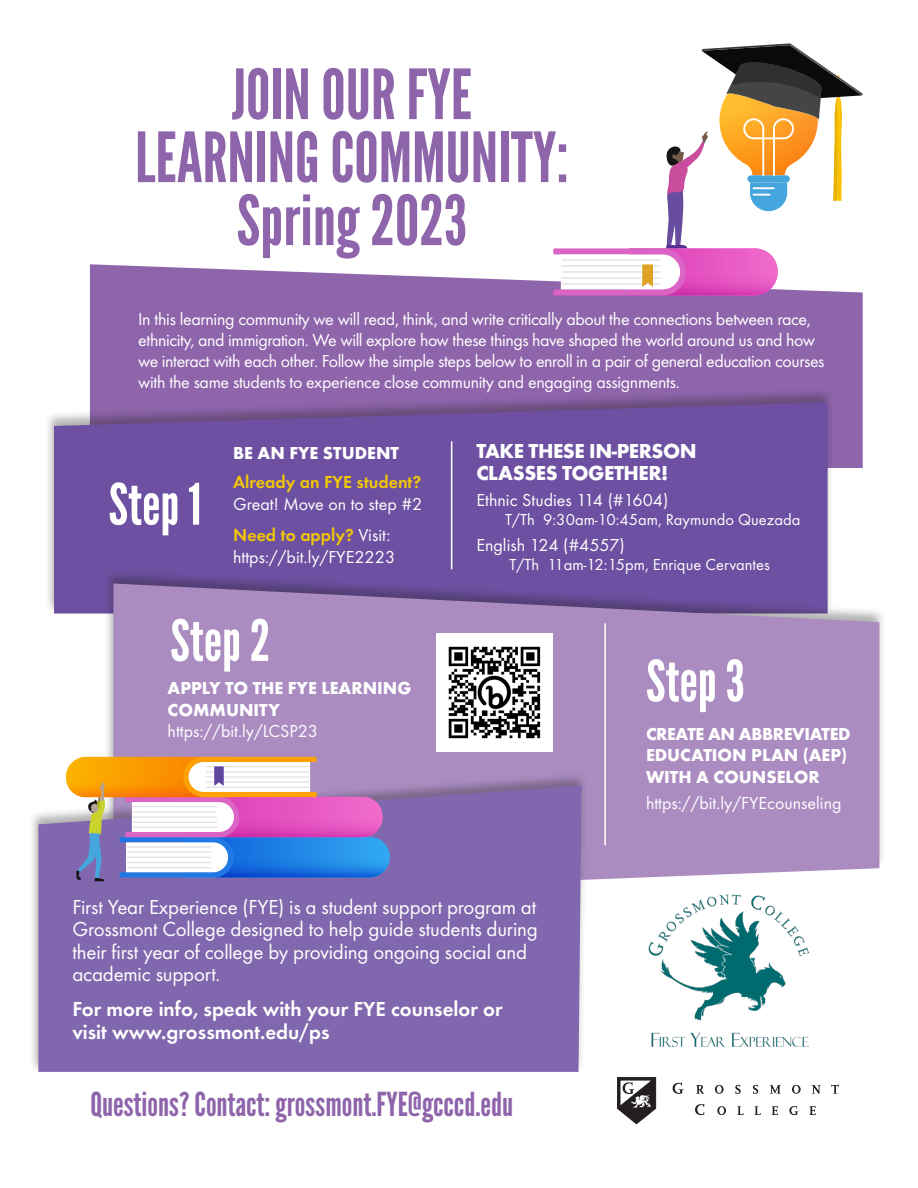
<style>
.page{position:relative;width:918px;height:1188px;background:#fff}
.page>*{position:absolute;margin:0;border:0;box-sizing:border-box;transform-origin:0 0}
.t1{font:69px/63px "League Gothic";color:#8e64ab;text-align:center}
.t2{font:57px "League Gothic";color:#fff}
.t3{font:33px "League Gothic";color:#8e64ab}
.t4{font:21px/22.5px "Futura T";letter-spacing:-.01em;color:#fff}
.t5{font:600 21px/22.5px "Futura T";color:#fff}
.t6{font:700 21px/21.6px "Futura T";letter-spacing:-.02em;color:#fff}
.t7{font:18px/21px "Futura T";letter-spacing:-.02em;color:#fff}
.t8{font:18px "Futura T";color:#fff}
.t9{font:700 18px/21.6px "Futura T";color:#fff}
.t10{font:600 18px/21.6px "Futura T";color:#f2c805}
.t11{font:16.5px "Futura T";color:#fff}
.s1{font-weight:400;color:#fff}
</style>
<div class="page">
<div style="left:90px;top:264px;width:773px;height:204px;background:#8e64ab"></div>
<div style="left:44px;top:388px;width:790px;height:227px;background:#231f20;opacity:.35"></div>
<svg style="left:54px;top:402px;width:774px;height:212px;fill:#6d50a1"></svg>
<div style="left:104px;top:569px;width:782px;height:331px;background:#231f20;opacity:.35"></div>
<svg style="left:113px;top:584px;width:766px;height:314px;fill:#aa8cc1"></svg>
<div style="left:29px;top:771px;width:559px;height:303px;background:#231f20;opacity:.35"></div>
<div style="left:38px;top:786px;width:544px;height:286px;background:#8168ae"></div>
<img style="left:642px;top:886px;width:175px;height:161px">
<img style="left:630px;top:295px;width:148px;height:1px">
<svg style="left:553px;top:43px;width:310px;height:252px"></svg>
<svg style="left:62px;top:757px;width:332px;height:124px"></svg>
<hr style="left:451px;top:441px;width:1px;height:128px;background:#fff">
<div style="left:436px;top:633px;width:116px;height:119px;background:#fff"></div>
<img style="left:448px;top:646px;width:93px;height:93px">
<hr style="left:604px;top:623px;width:2px;height:222px;background:#fff">
<svg style="left:673px;top:1083px;width:10px;height:11px"></svg>
<svg style="left:696px;top:1085px;width:8px;height:9px"></svg>
<svg style="left:715px;top:1085px;width:9px;height:9px"></svg>
<svg style="left:735px;top:1085px;width:6px;height:9px"></svg>
<svg style="left:753px;top:1085px;width:5px;height:9px"></svg>
<svg style="left:770px;top:1085px;width:11px;height:9px"></svg>
<svg style="left:792px;top:1085px;width:9px;height:9px"></svg>
<svg style="left:812px;top:1085px;width:9px;height:9px"></svg>
<svg style="left:831px;top:1085px;width:8px;height:9px"></svg>
<svg style="left:695px;top:1104px;width:9px;height:11px"></svg>
<svg style="left:717px;top:1106px;width:9px;height:9px"></svg>
<svg style="left:737px;top:1106px;width:7px;height:9px"></svg>
<svg style="left:755px;top:1106px;width:6px;height:9px"></svg>
<svg style="left:772px;top:1106px;width:6px;height:9px"></svg>
<svg style="left:789px;top:1106px;width:9px;height:9px"></svg>
<svg style="left:809px;top:1106px;width:7px;height:9px"></svg>
<svg style="left:617px;top:1077px;width:39px;height:48px"></svg>
<p class="t1" style="left:135px;top:63px;width:435px">JOIN OUR FYE<br>LEARNING COMMUNITY:<br>Spring 2023</p>
<p class="t7" style="left:138px;top:308px;width:688px">In this learning community we will read, think, and write critically about the connections between race, ethnicity, and immigration. We will explore how these things have shaped the world around us and how we interact with each other. Follow the simple steps below to enroll in a pair of general education courses with the same students to experience close community and engaging assignments.</p>
<p class="t2" style="left:109px;top:470px;width:94px">Step 1</p>
<p class="t9" style="left:233px;top:443px;width:167px">BE AN FYE STUDENT</p>
<p class="t10" style="left:233px;top:471px;width:191px">Already an FYE student?<br><span class="s1">Great! Move on to step #2</span></p>
<p class="t10" style="left:233px;top:524px;width:159px">Need to apply? <span class="s1">Visit:</span></p>
<p class="t8" style="left:233px;top:546px;width:164px">https://bit.ly/FYE2223</p>
<p class="t6" style="left:476px;top:441px;width:222px">TAKE THESE IN-PERSON<br>CLASSES TOGETHER!</p>
<p class="t8" style="left:476px;top:489px;width:194px">Ethnic Studies 114 (#1604)</p>
<p class="t11" style="left:505px;top:510px;width:297px">T/Th 9:30am-10:45am, Raymundo Quezada</p>
<p class="t8" style="left:476px;top:534px;width:150px">English 124 (#4557)</p>
<p class="t11" style="left:509px;top:555px;width:262px">T/Th 11am-12:15pm, Enrique Cervantes</p>
<p class="t2" style="left:170px;top:607px;width:101px">Step 2</p>
<p class="t2" style="left:646px;top:647px;width:100px">Step 3</p>
<p class="t9" style="left:168px;top:677px;width:245px">APPLY TO THE FYE LEARNING<br>COMMUNITY</p>
<p class="t8" style="left:168px;top:721px;width:152px">https://bit.ly/LCSP23</p>
<p class="t9" style="left:646px;top:723px;width:206px">CREATE AN ABBREVIATED<br>EDUCATION PLAN (AEP)<br>WITH A COUNSELOR</p>
<p class="t8" style="left:646px;top:793px;width:197px">https://bit.ly/FYEcounseling</p>
<p class="t4" style="left:72px;top:895px;width:467px">First Year Experience (FYE) is a student support program at Grossmont College designed to help guide students during their first year of college by providing ongoing social and academic support.</p>
<p class="t5" style="left:72px;top:998px;width:432px">For more info, speak with your FYE counselor or visit www.grossmont.edu/ps</p>
<p class="t3" style="left:90px;top:1084px;width:424px">Questions? Contact:grossmont.FYE@gcccd.edu</p>
</div>
